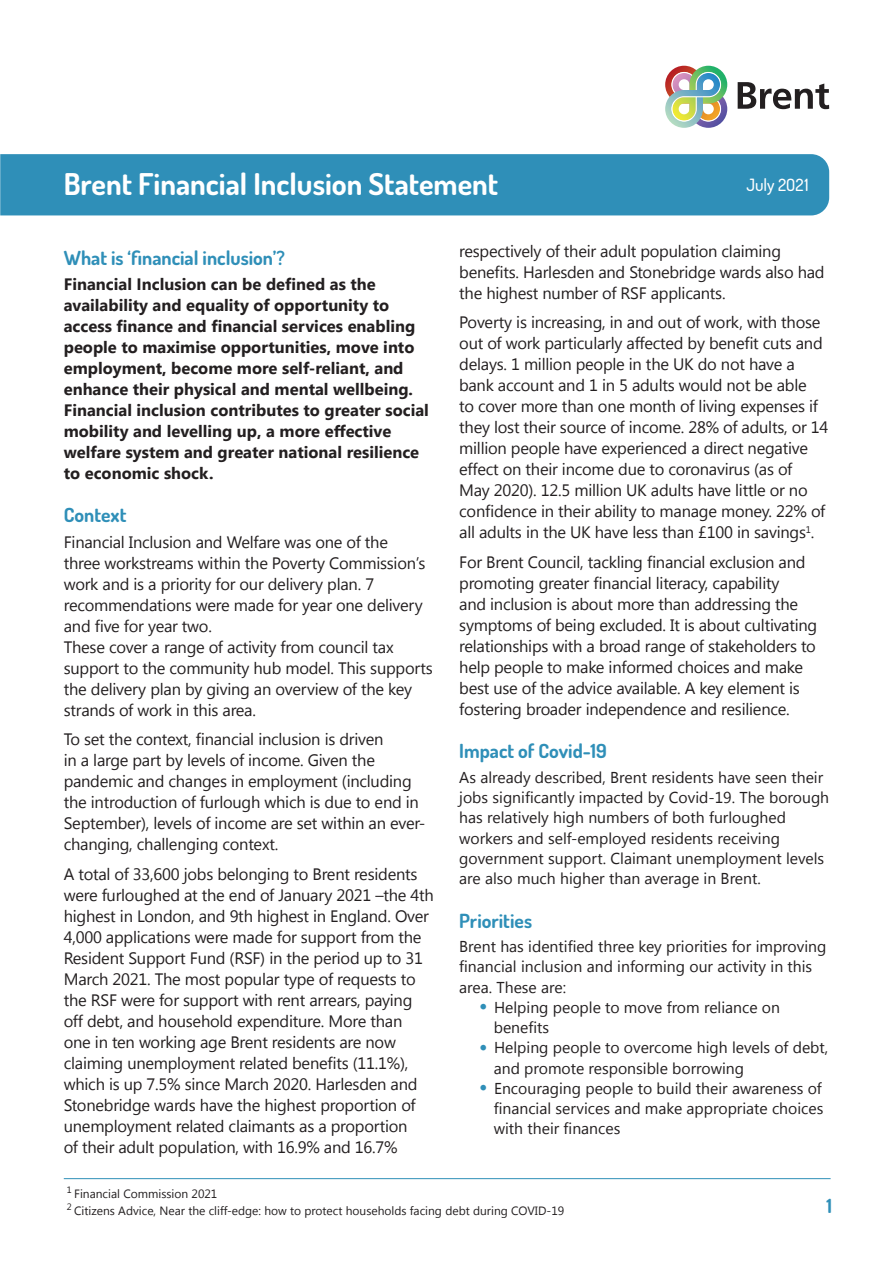
<style>
.page{position:relative;width:893px;height:1263px;background:#fff}
.page>*{position:absolute;margin:0;border:0;box-sizing:border-box;transform-origin:0 0}
.t1{font:700 30px "Dosis";color:#fff}
.t2{font:700 19.5px "Dosis";color:#2f8fb8}
.t3{font:500 16.95px "Dosis";color:#fff}
.t4{font:16.5px/21px "Segoe UI";letter-spacing:-.015em;color:#231f20}
.t5{font:700 16.5px/21px "Segoe UI";color:#231f20}
.t6{font:15.75px/20.2px "Segoe UI";color:#231f20}
.t7{font:12px "Segoe UI";color:#231f20}
.s1{font-size:22.5px;color:#2f8fb8}
</style>
<div class="page">
<div style="left:0;top:154px;width:829px;height:61px;background:#2f8fb8"></div>
<svg style="left:738px;top:82px;width:91px;height:27px"></svg>
<img style="left:665px;top:65px;width:63px;height:63px">
<hr style="left:64px;top:1178px;width:767px;height:1px;background:#2f8fb8">
<p class="t1" style="left:64px;top:165px;width:436px">Brent Financial Inclusion Statement</p>
<p class="t3" style="left:746px;top:174px;width:64px">July 2021</p>
<p class="t2" style="left:64px;top:245px;width:223px">What is ‘financial inclusion’?</p>
<p class="t5" style="left:64px;top:273px;width:367px">Financial Inclusion can be defined as the availability and equality of opportunity to access finance and financial services enabling people to maximise opportunities, move into employment, become more self-reliant, and enhance their physical and mental wellbeing.<br>Financial inclusion contributes to greater social mobility and levelling up, a more effective welfare system and greater national resilience to economic shock.</p>
<p class="t2" style="left:64px;top:503px;width:64px">Context</p>
<p class="t4" style="left:64px;top:531px;width:370px">Financial Inclusion and Welfare was one of the<br>three workstreams within the Poverty Commission’s work and is a priority for our delivery plan. 7 recommendations were made for year one delivery and five for year two.<br>These cover a range of activity from council tax support to the community hub model. This supports the delivery plan by giving an overview of the key strands of work in this area.</p>
<p class="t4" style="left:64px;top:728px;width:363px">To set the context, financial inclusion is driven<br>in a large part by levels of income. Given the pandemic and changes in employment (including the introduction of furlough which is due to end in September), levels of income are set within an ever&shy;changing, challenging context.</p>
<p class="t4" style="left:64px;top:863px;width:371px">A total of 33,600 jobs belonging to Brent residents were furloughed at the end of January 2021 –the 4th highest in London, and 9th highest in England. Over 4,000 applications were made for support from the Resident Support Fund (RSF) in the period up to 31<br>March 2021. The most popular type of requests to the RSF were for support with rent arrears, paying off debt, and household expenditure. More than<br>one in ten working age Brent residents are now claiming unemployment related benefits (11.1%), which is up 7.5% since March 2020. Harlesden and Stonebridge wards have the highest proportion of unemployment related claimants as a proportion<br>of their adult population, with 16.9% and 16.7%</p>
<p class="t4" style="left:459px;top:239px;width:367px">respectively of their adult population claiming benefits. Harlesden and Stonebridge wards also had the highest number of RSF applicants.</p>
<p class="t4" style="left:459px;top:311px;width:371px">Poverty is increasing, in and out of work, with those out of work particularly affected by benefit cuts and delays. 1 million people in the UK do not have a bank account and 1 in 5 adults would not be able<br>to cover more than one month of living expenses if they lost their source of income. 28% of adults, or 14 million people have experienced a direct negative effect on their income due to coronavirus (as of<br>May 2020). 12.5 million UK adults have little or no confidence in their ability to manage money. 22% of all adults in the UK have less than £100 in savings<sup>1</sup>.</p>
<p class="t4" style="left:459px;top:550px;width:359px">For Brent Council, tackling financial exclusion and promoting greater financial literacy, capability<br>and inclusion is about more than addressing the symptoms of being excluded. It is about cultivating relationships with a broad range of stakeholders to help people to make informed choices and make best use of the advice available. A key element is fostering broader independence and resilience.</p>
<p class="t2" style="left:459px;top:738px;width:149px">Impact of Covid-19</p>
<p class="t6" style="left:459px;top:766px;width:371px">As already described, Brent residents have seen their jobs significantly impacted by Covid-19. The borough has relatively high numbers of both furloughed workers and self-employed residents receiving government support. Claimant unemployment levels are also much higher than average in Brent.</p>
<p class="t2" style="left:459px;top:908px;width:74px">Priorities</p>
<p class="t6" style="left:459px;top:936px;width:369px">Brent has identified three key priorities for improving financial inclusion and informing our activity in this area. These are:</p>
<p class="t6" style="left:494px;top:996px;width:288px;text-indent:-15px"><span class="s1">•</span> Helping people to move from reliance on benefits</p>
<p class="t6" style="left:494px;top:1037px;width:336px;text-indent:-15px"><span class="s1">•</span> Helping people to overcome high levels of debt, and promote responsible borrowing</p>
<p class="t6" style="left:494px;top:1077px;width:331px;text-align:justify;text-indent:-15px"><span class="s1">•</span> Encouraging people to build their awareness of financial services and make appropriate choices with their finances</p>
<p class="t7" style="left:67px;top:1185px;width:152px"><sup>1</sup> Financial Commission 2021</p>
<p class="t7" style="left:67px;top:1203px;width:499px"><sup>2</sup> Citizens Advice, Near the cliff-edge: how to protect households facing debt during COVID-19</p>
<p class="t2" style="left:826px;top:1193px;width:7px">1</p>
</div>
